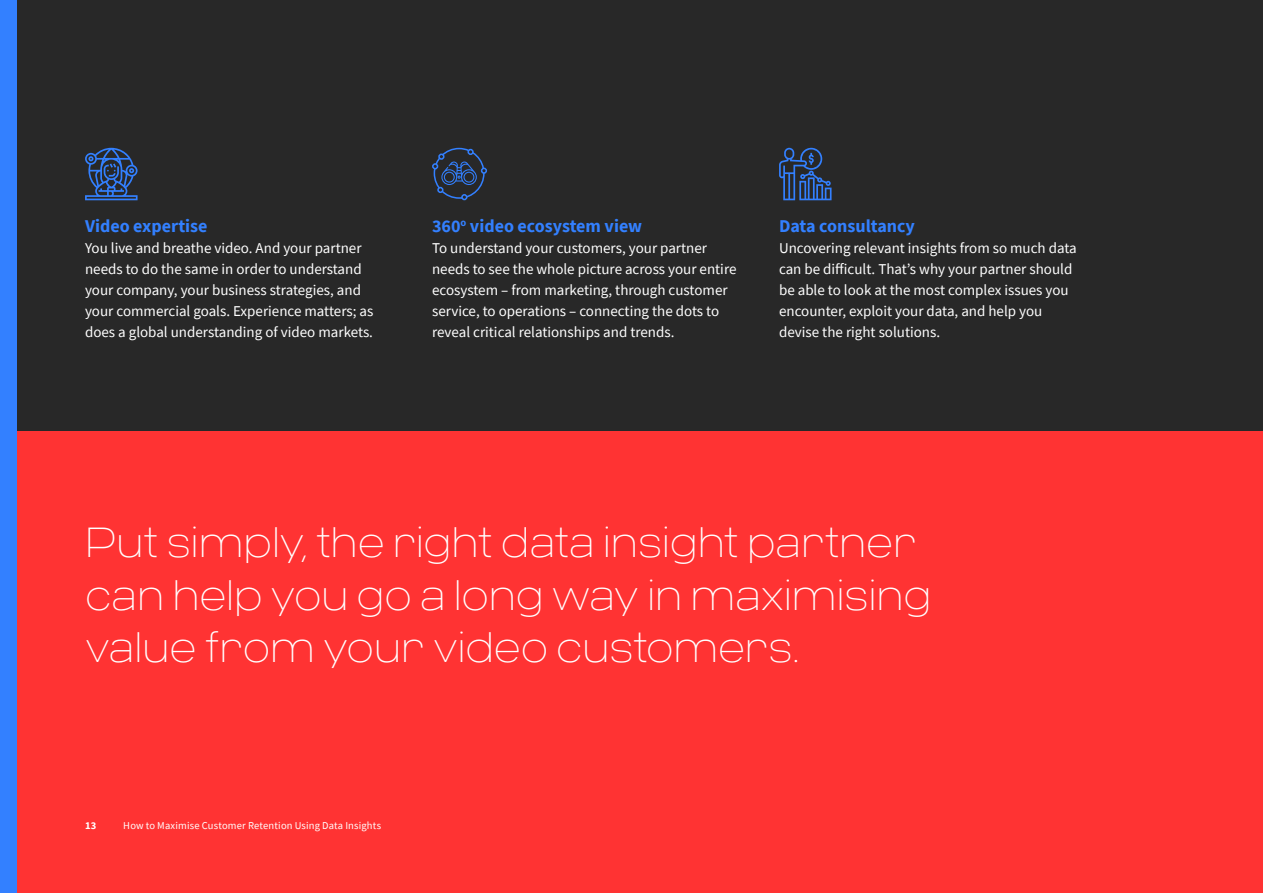
<style>
.page{position:relative;width:1263px;height:893px;background:#fff}
.page>*{position:absolute;margin:0;border:0;box-sizing:border-box;transform-origin:0 0}
.t1{font:100 42px/52.5px "Criteria CF Custom";letter-spacing:-.005em;color:#fff}
.t2{font:700 18px "Source Sans Pro";color:#3380ff}
.t3{font:15px/21px "Source Sans Pro";color:#fff}
.t4{font:10.5px "Source Sans Pro";letter-spacing:.015em;color:#fff}
.t5{font:700 10.5px "Source Sans Pro";color:#fff}
</style>
<div class="page">
<div style="left:0;top:0;width:17px;height:893px;background:#3380ff"></div>
<div style="left:17px;top:0;width:1246px;height:893px;background:#282828"></div>
<div style="left:17px;top:431px;width:1246px;height:462px;background:#f33"></div>
<div style="left:467px;top:149px;width:7px;height:6px;border:2px solid #3380ff;border-radius:50%"></div>
<svg style="left:432px;top:150px;width:55px;height:50px"></svg>
<svg style="left:779px;top:148px;width:52px;height:52px"></svg>
<svg style="left:85px;top:148px;width:53px;height:52px"></svg>
<p class="t2" style="left:85px;top:214px;width:124px">Video expertise</p>
<p class="t3" style="left:85px;top:237px;width:290px">You live and breathe video. And your partner needs to do the same in order to understand your company, your business strategies, and your commercial goals. Experience matters; as does a global understanding of video markets.</p>
<p class="t2" style="left:432px;top:214px;width:212px">360<sup>o</sup> video ecosystem view</p>
<p class="t3" style="left:432px;top:237px;width:306px">To understand your customers, your partner needs to see the whole picture across your entire ecosystem – from marketing, through customer service, to operations – connecting the dots to reveal critical relationships and trends.</p>
<p class="t2" style="left:779px;top:214px;width:137px">Data consultancy</p>
<p class="t3" style="left:779px;top:237px;width:299px">Uncovering relevant insights from so much data can be difficult. That’s why your partner should be able to look at the most complex issues you encounter, exploit your data, and help you devise the right solutions.</p>
<h1 class="t1" style="left:85px;top:516px;width:848px">Put simply, the right data insight partner can help you go a long way in maximising value from your video customers.</h1>
<p class="t5" style="left:85px;top:819px;width:13px">13</p>
<p class="t4" style="left:123px;top:819px;width:259px">How to Maximise Customer Retention Using Data Insights</p>
</div>
